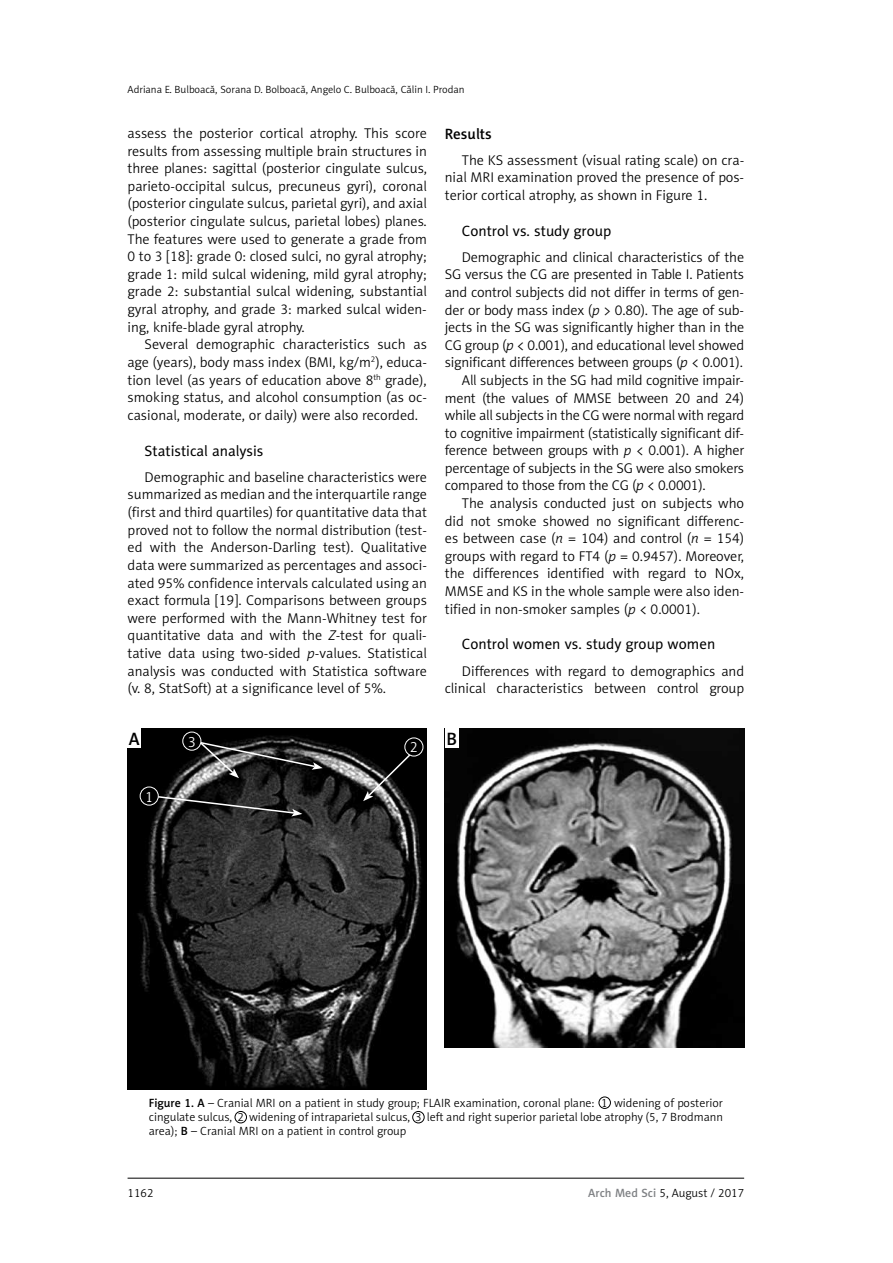
<style>
.page{position:relative;width:893px;height:1263px;background:#fff}
.page>*{position:absolute;margin:0;border:0;box-sizing:border-box;transform-origin:0 0}
.t1{font:18px "Naomi Sans EFN Medium";color:#000}
.t2{font:15px "Naomi Sans EFN";color:#000}
.t3{font:15px "Naomi Sans EFN Medium";color:#000}
.t4{font:15px "Naomi Sans EFN Light";color:#fff}
.t5{font:14.25px/17.5px "Naomi Sans EFN Light";letter-spacing:-.01em;color:#000;text-align:justify}
.t6{font:12px/14.4px "Naomi Sans EFN Light";color:#000;text-align:justify}
.t7{font:10.5px "Naomi Sans EFN Light";color:#000}
.s1{font-style:italic}
.s2{font-family:"Naomi Sans EFN Medium"}
.s3{font-family:"Naomi Sans EFN Medium";color:#808285}
</style>
<div class="page">
<hr style="left:128px;top:1178px;width:616px;height:1px;background:#000">
<img style="left:128px;top:729px;width:299px;height:360px">
<img style="left:445px;top:729px;width:299px;height:318px">
<div style="left:128px;top:729px;width:13px;height:19px;background:#fff"></div>
<div style="left:445px;top:729px;width:13px;height:19px;background:#fff"></div>
<svg style="left:363px;top:753px;width:49px;height:48px;background:#343434"></svg>
<svg style="left:198px;top:740px;width:125px;height:38px;background:#424242"></svg>
<svg style="left:157px;top:795px;width:145px;height:21px;background:#363636"></svg>
<div style="left:140px;top:787px;width:19px;height:18px;border:1px solid #fff;border-radius:50%"></div>
<div style="left:404px;top:737px;width:19px;height:19px;border:1px solid #fff;border-radius:50%"></div>
<div style="left:235px;top:1111px;width:12px;height:12px;border:1px solid #000;border-radius:50%"></div>
<div style="left:412px;top:1111px;width:12px;height:12px;border:1px solid #000;border-radius:50%"></div>
<div style="left:599px;top:1097px;width:12px;height:12px;border:1px solid #000;border-radius:50%"></div>
<div style="left:183px;top:732px;width:18px;height:18px;background:#000;border-radius:50%"></div>
<div style="left:182px;top:732px;width:19px;height:18px;border:1px solid #fff;border-radius:50%"></div>
<p class="t7" style="left:128px;top:83px;width:338px">Adriana E. Bulboacă, Sorana D. Bolboacă, Angelo C. Bulboacă, Călin I. Prodan</p>
<p class="t5" style="left:128px;top:124px;width:301px">assess the posterior cortical atrophy. This score results from assessing multiple brain structures in three planes: sagittal (posterior cingulate sulcus, parieto-occipital sulcus, precuneus gyri), coronal (posterior cingulate sulcus, parietal gyri), and axial (posterior cingulate sulcus, parietal lobes) planes.<br>The features were used to generate a grade from 0 to 3 [18]: grade 0: closed sulci, no gyral atrophy; grade 1: mild sulcal widening, mild gyral atrophy; grade 2: substantial sulcal widening, substantial gyral atrophy, and grade 3: marked sulcal widen&shy;ing, knife-blade gyral atrophy.</p>
<p class="t5" style="left:128px;top:336px;width:301px;text-indent:17px">Several demographic characteristics such as age (years), body mass index (BMI, kg/m<sup>2</sup>), educa&shy;tion level (as years of education above 8<sup>th</sup> grade), smoking status, and alcohol consumption (as oc&shy;casional, moderate, or daily) were also recorded.</p>
<p class="t2" style="left:145px;top:441px;width:120px">Statistical analysis</p>
<p class="t5" style="left:128px;top:468px;width:301px;text-indent:17px">Demographic and baseline characteristics were summarized as median and the interquartile range (first and third quartiles) for quantitative data that proved not to follow the normal distribution (test&shy;ed with the Anderson-Darling test). Qualitative data were summarized as percentages and associ&shy;ated 95% confidence intervals calculated using an exact formula [19]. Comparisons between groups were performed with the Mann-Whitney test for quantitative data and with the <span class="s1">Z</span>-test for quali&shy;tative data using two-sided <span class="s1">p</span>-values. Statistical analysis was conducted with Statistica software (v. 8, StatSoft) at a significance level of 5%.</p>
<p class="t3" style="left:445px;top:124px;width:48px">Results</p>
<p class="t5" style="left:445px;top:151px;width:301px;text-indent:17px">The KS assessment (visual rating scale) on cra&shy;nial MRI examination proved the presence of pos&shy;terior cortical atrophy, as shown in Figure 1.</p>
<p class="t2" style="left:462px;top:221px;width:151px">Control vs. study group</p>
<p class="t5" style="left:462px;top:248px;width:284px">Demographic and clinical characteristics of the</p>
<p class="t5" style="left:445px;top:266px;width:301px">SG versus the CG are presented in Table I. Patients</p>
<p class="t5" style="left:445px;top:283px;width:301px">and control subjects did not differ in terms of gen-</p>
<p class="t5" style="left:445px;top:301px;width:301px">der or body mass index (<span class="s1">p</span> &gt; 0.80). The age of sub-</p>
<p class="t5" style="left:445px;top:319px;width:301px">jects in the SG was significantly higher than in the</p>
<p class="t5" style="left:445px;top:336px;width:301px">CG group (<span class="s1">p</span> &lt; 0.001), and educational level showed</p>
<p class="t5" style="left:445px;top:354px;width:300px">significant differences between groups (<span class="s1">p</span> &lt; 0.001).</p>
<p class="t5" style="left:462px;top:371px;width:284px">All subjects in the SG had mild cognitive impair-</p>
<p class="t5" style="left:445px;top:389px;width:301px">ment (the values of MMSE between 20 and 24)</p>
<p class="t5" style="left:445px;top:406px;width:301px">while all subjects in the CG were normal with regard</p>
<p class="t5" style="left:445px;top:424px;width:301px">to cognitive impairment (statistically significant dif-</p>
<p class="t5" style="left:445px;top:442px;width:301px">ference between groups with <span class="s1">p</span> &lt; 0.001). A higher</p>
<p class="t5" style="left:445px;top:459px;width:301px">percentage of subjects in the SG were also smokers</p>
<p class="t5" style="left:445px;top:477px;width:262px">compared to those from the CG (<span class="s1">p</span> &lt; 0.0001).</p>
<p class="t5" style="left:462px;top:494px;width:284px">The analysis conducted just on subjects who</p>
<p class="t5" style="left:445px;top:512px;width:301px">did not smoke showed no significant differenc-</p>
<p class="t5" style="left:445px;top:530px;width:301px">es between case (<span class="s1">n</span> = 104) and control (<span class="s1">n</span> = 154)</p>
<p class="t5" style="left:445px;top:547px;width:301px">groups with regard to FT4 (<span class="s1">p</span> = 0.9457). Moreover,</p>
<p class="t5" style="left:445px;top:565px;width:301px">the differences identified with regard to NOx,</p>
<p class="t5" style="left:445px;top:582px;width:301px">MMSE and KS in the whole sample were also iden-</p>
<p class="t5" style="left:445px;top:600px;width:257px">tified in non-smoker samples (<span class="s1">p</span> &lt; 0.0001).</p>
<p class="t2" style="left:462px;top:635px;width:255px">Control women vs. study group women</p>
<p class="t5" style="left:445px;top:662px;width:301px;text-align:right">Differences with regard to demographics and clinical characteristics between control group</p>
<p class="t1" style="left:129px;top:728px;width:12px">A</p>
<p class="t1" style="left:446px;top:728px;width:12px">B</p>
<p class="t4" style="left:188px;top:733px;width:10px">3</p>
<p class="t4" style="left:410px;top:739px;width:10px">2</p>
<p class="t4" style="left:145px;top:788px;width:10px">1</p>
<p class="t6" style="left:149px;top:1095px;width:576px"><span class="s2">Figure 1. A</span> – Cranial MRI on a patient in study group; FLAIR examination, coronal plane: 1 widening of posterior cingulate sulcus, 2 widening of intraparietal sulcus, 3 left and right superior parietal lobe atrophy (5, 7 Brodmann area); <span class="s2">B</span> – Cranial MRI on a patient in control group</p>
<p class="t6" style="left:128px;top:1186px;width:27px">1162</p>
<p class="t6" style="left:588px;top:1186px;width:157px"><span class="s3">Arch Med Sci</span> 5, August / 2017</p>
</div>
